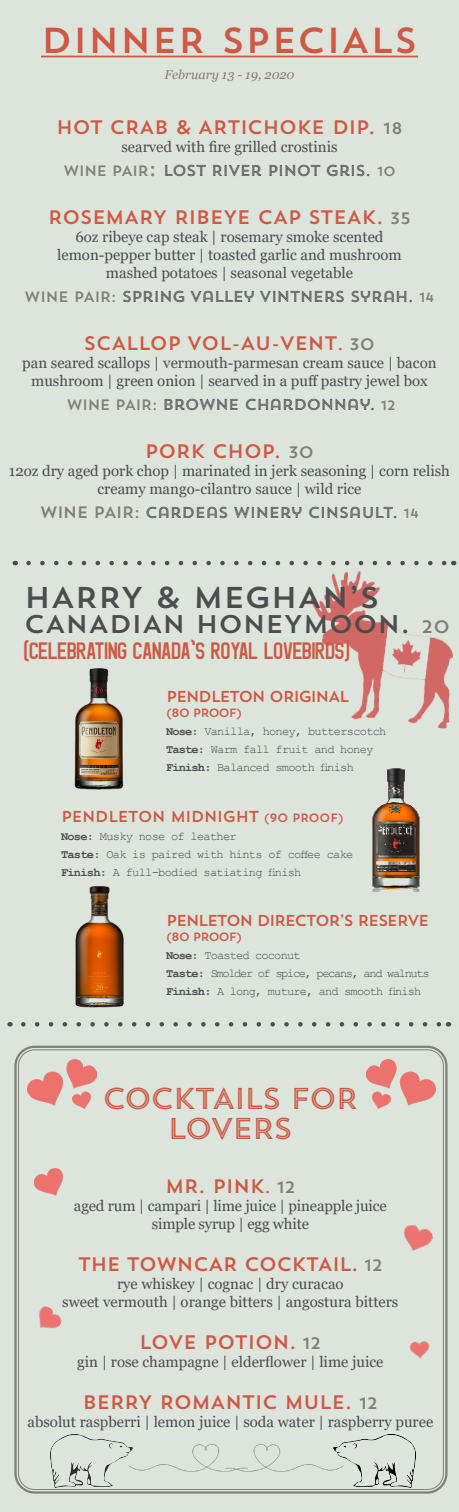
<style>
.page{position:relative;width:459px;height:1512px;background:#dce4dc}
.page>*{position:absolute;margin:0;border:0;box-sizing:border-box;transform-origin:0 0}
.Section_Title{font:36px "Trend Sans One";color:#ce5944}
.Section_Title-2{font:30px/30px "Trend Sans Five";letter-spacing:-.07em;color:#ce5944;text-align:center}
.Section_Title-3{font:30px "Trend Sans One";letter-spacing:-.03em;color:#4d4d4f;scale:1.04 1}
.Section_Title-4{font:25.5px "Trend Sans One";letter-spacing:-.03em;color:#4d4d4f;scale:1.04 1}
.Section_Title-5{font:24px "Geist";color:#ce5944}
.Menu_Item_Caption{font:19.5px "Trend Sans One";letter-spacing:-.04em;color:#ce5944}
.Section_Title-6{font:19.5px "Trend Sans One";letter-spacing:-.04em;color:#ce5944}
.Menu_Item_Caption-2{font:15.75px "Trend Sans Five";letter-spacing:-.06em;color:#4d4d4f}
.Section_Title-7{font:15.75px "Trend Sans One";letter-spacing:-.1em;color:#ce5944}
.Section_Title-8{font:15.75px "Trend Sans One";letter-spacing:-.06em;color:#ce5944}
.Menu_Item_Caption-3{font:15px/18px "Georgia";color:#4d4d4f;text-align:center}
.Section_Title-9{font:15px/18px "Georgia";color:#4d4d4f;text-align:center}
.Menu_Item_Caption-4{font:italic 12.75px "Georgia";color:#808073}
.Section_Title-10{font:12px/18px "Courier New";letter-spacing:-.07em;color:#4d4d4f}
.Section_Title-11{font:12px/18px "Courier New";letter-spacing:-.06em;color:#4e4d50}
.s1{font-size:16.5px;color:#808073}
.s2{font-family:"Trend Sans One";font-size:15px;color:#808073}
.s3{font-family:"Trend Sans One";font-size:21px;color:#808073}
.s4{font-family:"Trend Sans One";font-size:13.5px;color:#808073}
.s5{font-size:16.5px}
.s6{font-family:"Trend Sans One";font-size:16.5px;color:#808073}
.s7{font-size:18px;color:#808073}
.s8{font-family:"Trend Sans One";color:#ce5944}
.s9{font-weight:700}
.s10{font-size:12px}
</style>
<div class="page">
<img style="left:305px;top:563px;width:152px;height:166px">
<hr style="left:41px;top:56px;width:377px;height:1px;background:#ce5944">
<svg style="left:28px;top:561px;width:418px;height:4px"></svg>
<svg style="left:23px;top:1022px;width:418px;height:5px"></svg>
<div style="left:14px;top:1046px;width:434px;height:448px;border:2px solid #808073;border-radius:19px"></div>
<img style="left:74px;top:668px;width:50px;height:122px">
<img style="left:372px;top:768px;width:48px;height:124px">
<img style="left:75px;top:886px;width:49px;height:122px">
<img style="left:345px;top:1434px;width:70px;height:54px">
<img style="left:28px;top:1060px;width:68px;height:48px">
<img style="left:404px;top:1225px;width:29px;height:26px">
<img style="left:35px;top:1168px;width:28px;height:28px">
<img style="left:39px;top:1306px;width:23px;height:23px">
<img style="left:367px;top:1060px;width:68px;height:48px">
<img style="left:409px;top:1341px;width:21px;height:18px">
<img style="left:249px;top:1442px;width:96px;height:30px">
<img style="left:50px;top:1434px;width:77px;height:54px">
<img style="left:127px;top:1444px;width:122px;height:28px">
<p class="Section_Title" style="left:41px;top:17px;width:379px">DINNER SPECIALS</p>
<p class="Menu_Item_Caption-4" style="left:165px;top:67px;width:131px">February 13 - 19, 2020</p>
<p class="Menu_Item_Caption" style="left:56px;top:115px;width:348px">HOT CRAB &amp; ARTICHOKE DIP. <span class="s1">18</span></p>
<p class="Menu_Item_Caption-3" style="left:121px;top:138px;width:218px">searved with fire grilled crostinis</p>
<p class="Menu_Item_Caption-2" style="left:63px;top:161px;width:334px"><span class="s2">WINE PAIR</span><span class="s3">:</span> LOST RIVER PINOT GRIS. <span class="s4">10</span></p>
<p class="Menu_Item_Caption" style="left:48px;top:205px;width:365px">ROSEMARY RIBEYE CAP STEAK. <span class="s1">35</span></p>
<p class="Menu_Item_Caption-3" style="left:57px;top:228px;width:346px">6oz ribeye cap steak | rosemary smoke scented lemon-pepper butter | toasted garlic and mushroom mashed potatoes | seasonal vegetable</p>
<p class="Menu_Item_Caption-2" style="left:24px;top:287px;width:412px"><span class="s2">WINE PAIR:</span> SPRING VALLEY VINTNERS SYRAH. <span class="s4">14</span></p>
<p class="Menu_Item_Caption" style="left:84px;top:331px;width:293px">SCALLOP VOL-AU-VENT<span class="s5">.</span> <span class="s1">30</span></p>
<p class="Menu_Item_Caption-3" style="left:22px;top:354px;width:416px">pan seared scallops | vermouth-parmesan cream sauce | bacon</p>
<p class="Menu_Item_Caption-3" style="left:31px;top:372px;width:398px">mushroom | green onion | searved in a puff pastry jewel box</p>
<p class="Menu_Item_Caption-2" style="left:66px;top:395px;width:331px"><span class="s2">WINE PAIR:</span> BROWNE CHARDONNAY. <span class="s4">12</span></p>
<p class="Menu_Item_Caption" style="left:145px;top:439px;width:171px">PORK CHOP. <span class="s1">30</span></p>
<p class="Menu_Item_Caption-3" style="left:9px;top:462px;width:443px">12oz dry aged pork chop | marinated in jerk seasoning | corn relish</p>
<p class="Menu_Item_Caption-3" style="left:97px;top:480px;width:266px">creamy mango-cilantro sauce | wild rice</p>
<p class="Menu_Item_Caption-2" style="left:40px;top:503px;width:381px"><span class="s6">WINE PAIR:</span> CARDEAS WINERY CINSAULT. <span class="s4">14</span></p>
<p class="Section_Title-3" style="left:24px;top:578px;width:344px">HARRY &amp; MEGHAN’S</p>
<p class="Section_Title-4" style="left:24px;top:608px;width:412px">CANADIAN HONEYMOON. <span class="s7">20</span></p>
<p class="Section_Title-5" style="left:24px;top:638px;width:327px">(CELEBRATING CANADA’S ROYAL LOVEBIRDS)</p>
<p class="Section_Title-7" style="left:166px;top:686px;width:185px">PENDLETON ORIGINAL</p>
<p class="Section_Title-10" style="left:166px;top:704px;width:222px"><span class="s8">(80 PROOF)<br></span><span class="s9">Nose:</span> Vanilla, honey, butterscotch<br><span class="s9">Taste:</span> Warm fall fruit and honey<br><span class="s9">Finish:</span> Balanced smooth finish</p>
<p class="Section_Title-8" style="left:61px;top:807px;width:284px">PENDLETON MIDNIGHT <span class="s10">(90 PROOF)</span></p>
<p class="Section_Title-11" style="left:61px;top:827px;width:294px"><span class="s9">Nose:</span> Musky nose of leather<br><span class="s9">Taste:</span> Oak is paired with hints of coffee cake<br><span class="s9">Finish:</span> A full-bodied satiating finish</p>
<p class="Section_Title-7" style="left:166px;top:910px;width:265px">PENLETON DIRECTOR’S RESERVE</p>
<p class="Section_Title-10" style="left:166px;top:928px;width:265px"><span class="s8">(80 PROOF)<br></span><span class="s9">Nose:</span> Toasted coconut<br><span class="s9">Taste:</span> Smolder of spice, pecans, and walnuts<br><span class="s9">Finish:</span> A long, muture, and smooth finish</p>
<p class="Section_Title-2" style="left:102px;top:1083px;width:258px">COCKTAILS FOR<br>LOVERS</p>
<p class="Section_Title-6" style="left:165px;top:1173px;width:132px">MR. PINK<span class="s5">.</span> <span class="s1">12</span></p>
<p class="Section_Title-9" style="left:74px;top:1197px;width:314px">aged rum | campari | lime juice | pineapple juice simple syrup | egg white</p>
<p class="Section_Title-6" style="left:78px;top:1251px;width:307px">THE TOWNCAR COCKTAIL. <span class="s1">12</span></p>
<p class="Section_Title-9" style="left:62px;top:1275px;width:338px">rye whiskey | cognac | dry curacao<br>sweet vermouth | orange bitters | angostura bitters</p>
<p class="Section_Title-6" style="left:139px;top:1329px;width:184px">LOVE POTION. <span class="s1">12</span></p>
<p class="Section_Title-9" style="left:77px;top:1353px;width:308px">gin | rose champagne | elderflower | lime juice</p>
<p class="Section_Title-6" style="left:83px;top:1389px;width:297px">BERRY ROMANTIC MULE. <span class="s1">12</span></p>
<p class="Section_Title-9" style="left:28px;top:1413px;width:407px">absolut raspberri | lemon juice | soda water | raspberry puree</p>
</div>
